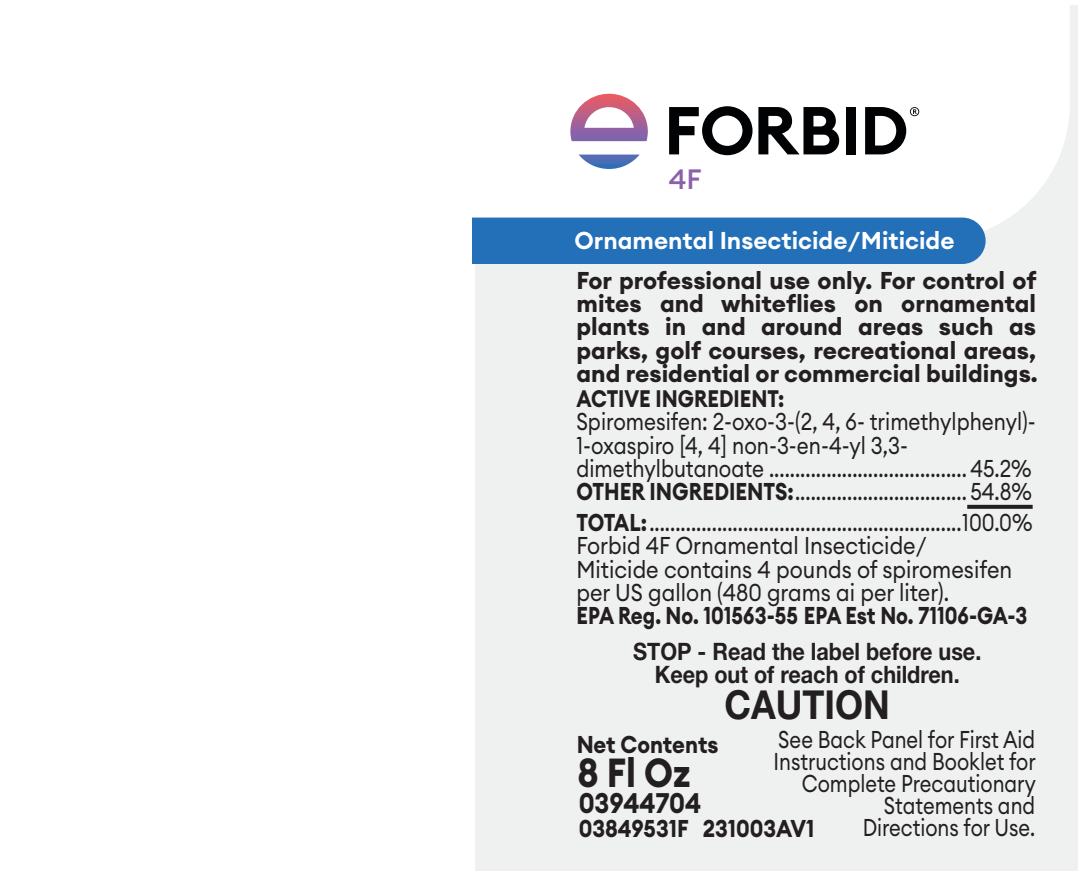
<style>
.page{position:relative;width:1078px;height:871px;background:#fff}
.page>*{position:absolute;margin:0;border:0;box-sizing:border-box;transform-origin:0 0}
.t1{font:700 40px "Helvetica Neue LT Std";color:#231f20;scale:.9 1}
.t2{font:700 40px "Euclid Circular A";color:#231f20;scale:.9 1}
.t3{font:700 28px "Euclid Circular A";color:#231f20;scale:.9 1}
.t4{font:500 27.6px "Euclid Circular A";color:#8c61a9}
.t5{font:24px/23.2px "Euclid Circular A";color:#231f20;scale:.86 1}
.t6{font:700 24px/23.2px "Euclid Circular A";color:#231f20;text-align:justify}
.t7{font:24px/22px "Euclid Circular A";color:#231f20;text-align:right;scale:.84 1}
.t8{font:700 24px/22.8px "Helvetica Neue LT Std";color:#231f20;text-align:center;scale:.9 1}
.t9{font:600 24px "Euclid Circular A";color:#fff}
.t10{font:700 24px "Euclid Circular A";color:#231f20;scale:.9 1}
.t11{font:700 23.6px "Euclid Circular A";color:#231f20;scale:.86 1}
.s1{font-weight:700}
</style>
<div class="page">
<div style="left:475px;top:6px;width:602px;height:865px;background:#eff0f0"></div>
<div style="left:472px;top:6px;width:597px;height:235px;background:#fff"></div>
<div style="left:472px;top:218px;width:513px;height:46px;background:#2370b9"></div>
<svg style="left:967px;top:505px;width:65px;height:4px"></svg>
<svg style="left:570px;top:94px;width:77px;height:75px"></svg>
<svg style="left:669px;top:106px;width:83px;height:49px"></svg>
<svg style="left:758px;top:107px;width:81px;height:47px"></svg>
<div style="left:845px;top:107px;width:10px;height:47px;background:#010203"></div>
<svg style="left:864px;top:107px;width:55px;height:47px"></svg>
<p class="t4" style="left:668px;top:161px;width:34px">4F</p>
<p class="t9" style="left:574px;top:225px;width:381px">Ornamental Insecticide/Miticide</p>
<p class="t6" style="left:576px;top:269px;width:462px">For professional use only. For control of mites and white ies on ornamental plants in and around areas such as parks, golf courses, recreational areas, and residential or commercial buildings.</p>
<p class="t11" style="left:576px;top:384px;width:243px">ACTIVE INGREDIENT:</p>
<p class="t5" style="left:576px;top:410px;width:535px">Spiromesifen: 2-oxo-3-(2, 4, 6- trimethylphenyl)- 1-oxaspiro [4, 4] non-3-en-4-yl 3,3- dimethylbutanoate ...................................... 45.2% <span class="s1">OTHER INGREDIENTS:</span>................................. 54.8%</p>
<p class="t5" style="left:576px;top:511px;width:531px"><span class="s1">TOTAL:</span>............................................................100.0% Forbid 4F Ornamental Insecticide/<br>Miticide contains 4 pounds of spiromesifen per US gallon (480 grams ai per liter).<br><span class="s1">EPA Reg. No. 101563-55 EPA Est No. 71106-GA-3</span></p>
<p class="t8" style="left:633px;top:639px;width:388px">STOP - Read the label before use.<br>Keep out of reach of children.</p>
<p class="t1" style="left:724px;top:679px;width:185px">CAUTION</p>
<p class="t7" style="left:773px;top:728px;width:313px">See Back Panel for First Aid<br>Instructions and Booklet for<br>Complete Precautionary<br>Statements and<br>Directions for Use.</p>
<p class="t10" style="left:576px;top:728px;width:159px">Net Contents</p>
<p class="t2" style="left:577px;top:747px;width:128px">8 Fl Oz</p>
<p class="t3" style="left:578px;top:785px;width:138px">03944704</p>
<p class="t10" style="left:578px;top:813px;width:263px">03849531F 231003AV1</p>
</div>
